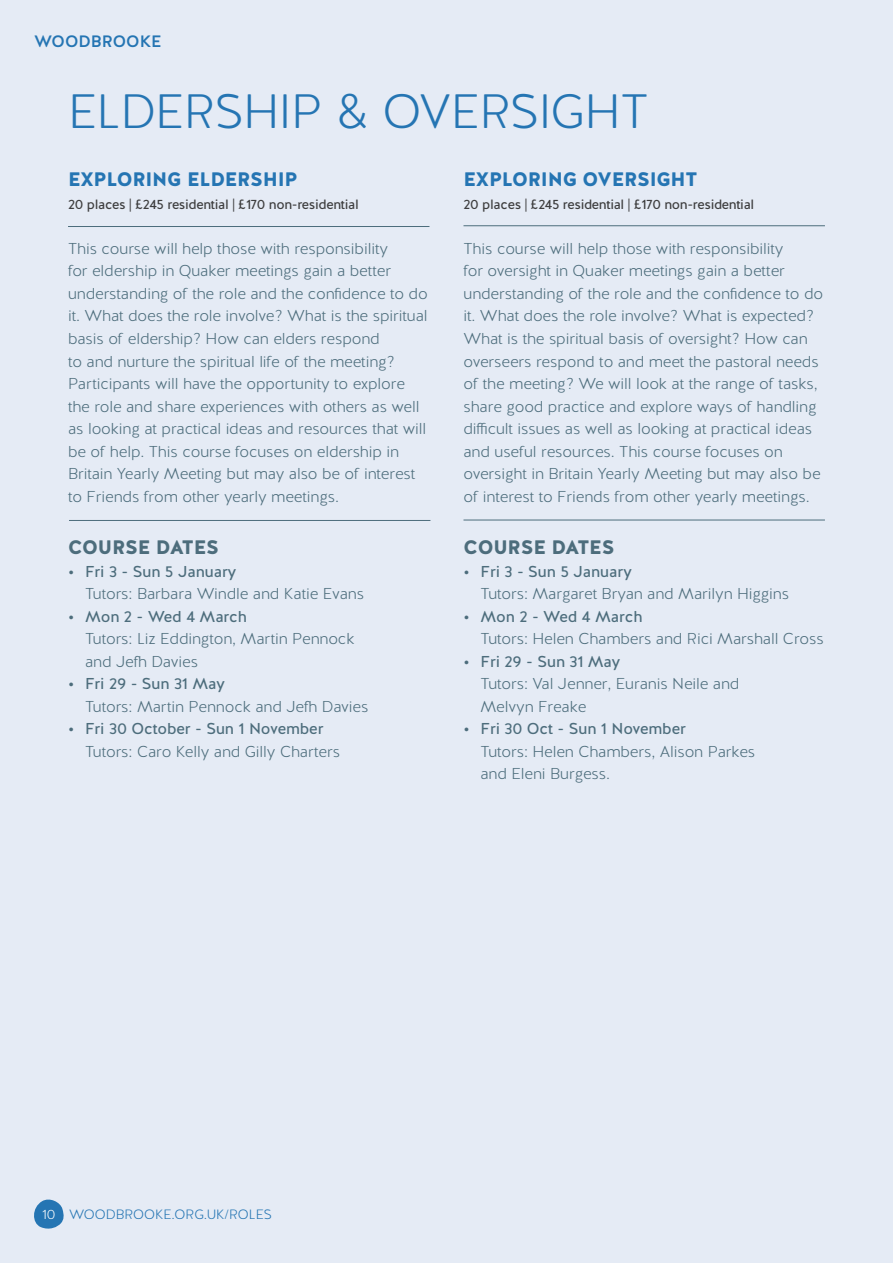
<style>
.page{position:relative;width:893px;height:1263px;background:#e5ebf5}
.page>*{position:absolute;margin:0;border:0;box-sizing:border-box;transform-origin:0 0}
.t1{font:300 48.15px "Halis R";letter-spacing:-.01em;color:#2575b3}
.t2{font:900 19.5px "Halis R";letter-spacing:-.01em;color:#2575b3}
.t3{font:900 19.5px "Halis R";letter-spacing:-.01em;color:#4d6d7c}
.t4{font:500 16.5px "Halis R";color:#2575b3}
.t5{font:300 15.75px/22.5px "Halis R";letter-spacing:-.01em;color:#4d6d7c}
.t6{font:15.75px "Halis R";letter-spacing:-.01em;color:#4d6d7c}
.t7{font:13.5px "Halis R";letter-spacing:-.025em;color:#3e3e3f}
.t8{font:300 13.5px "Halis R";color:#2575b3}
.t9{font:300 13.5px "Halis R";color:#fff}
</style>
<div class="page">
<svg style="left:34px;top:1199px;width:30px;height:30px"></svg>
<hr style="left:68px;top:226px;width:361px;height:1px;background:#4d6d7c">
<hr style="left:463px;top:225px;width:362px;height:1px;background:#4d6d7c">
<hr style="left:69px;top:520px;width:361px;height:1px;background:#4d6d7c">
<hr style="left:463px;top:520px;width:362px;height:1px;background:#4d6d7c">
<p class="t4" style="left:34px;top:31px;width:129px">WOODBROOKE</p>
<h1 class="t1" style="left:68px;top:81px;width:582px">ELDERSHIP &amp; OVERSIGHT</h1>
<p class="t2" style="left:68px;top:167px;width:231px">EXPLORING ELDERSHIP</p>
<p class="t7" style="left:68px;top:196px;width:292px">20 places | £245 residential | £170 non-residential</p>
<p class="t5" style="left:68px;top:238px;width:361px">This course will help those with responsibility<br>for eldership in Quaker meetings gain a better understanding of the role and the confidence to do it. What does the role involve? What is the spiritual basis of eldership? How can elders respond<br>to and nurture the spiritual life of the meeting?<br>Participants will have the opportunity to explore the role and share experiences with others as well as looking at practical ideas and resources that will be of help. This course focuses on eldership in Britain Yearly Meeting but may also be of interest to Friends from other yearly meetings.</p>
<p class="t3" style="left:68px;top:535px;width:152px">COURSE DATES</p>
<p class="t6" style="left:68px;top:561px;width:170px">• Fri 3 - Sun 5 January</p>
<p class="t5" style="left:85px;top:583px;width:281px">Tutors: Barbara Windle and Katie Evans</p>
<p class="t6" style="left:68px;top:606px;width:180px">• Mon 2 - Wed 4 March</p>
<p class="t5" style="left:85px;top:628px;width:271px">Tutors: Liz Eddington, Martin Pennock and Jefh Davies</p>
<p class="t6" style="left:68px;top:673px;width:159px">• Fri 29 - Sun 31 May</p>
<p class="t5" style="left:85px;top:695px;width:285px">Tutors: Martin Pennock and Jefh Davies</p>
<p class="t6" style="left:68px;top:718px;width:257px">• Fri 30 October - Sun 1 November</p>
<p class="t5" style="left:85px;top:740px;width:257px">Tutors: Caro Kelly and Gilly Charters</p>
<p class="t2" style="left:463px;top:167px;width:236px">EXPLORING OVERSIGHT</p>
<p class="t7" style="left:463px;top:196px;width:292px">20 places | £245 residential | £170 non-residential</p>
<p class="t5" style="left:463px;top:238px;width:361px">This course will help those with responsibility<br>for oversight in Quaker meetings gain a better understanding of the role and the confidence to do it. What does the role involve? What is expected?<br>What is the spiritual basis of oversight? How can overseers respond to and meet the pastoral needs of the meeting? We will look at the range of tasks, share good practice and explore ways of handling difficult issues as well as looking at practical ideas and useful resources. This course focuses on oversight in Britain Yearly Meeting but may also be of interest to Friends from other yearly meetings.</p>
<p class="t3" style="left:463px;top:535px;width:152px">COURSE DATES</p>
<p class="t6" style="left:463px;top:561px;width:170px">• Fri 3 - Sun 5 January</p>
<p class="t5" style="left:480px;top:583px;width:310px">Tutors: Margaret Bryan and Marilyn Higgins</p>
<p class="t6" style="left:463px;top:606px;width:180px">• Mon 2 - Wed 4 March</p>
<p class="t5" style="left:480px;top:628px;width:345px">Tutors: Helen Chambers and Rici Marshall Cross</p>
<p class="t6" style="left:463px;top:651px;width:159px">• Fri 29 - Sun 31 May</p>
<p class="t5" style="left:480px;top:673px;width:261px">Tutors: Val Jenner, Euranis Neile and<br>Melvyn Freake</p>
<p class="t6" style="left:463px;top:718px;width:224px">• Fri 30 Oct - Sun 1 November</p>
<p class="t5" style="left:480px;top:740px;width:276px">Tutors: Helen Chambers, Alison Parkes and Eleni Burgess.</p>
<p class="t9" style="left:42px;top:1206px;width:15px">10</p>
<p class="t8" style="left:69px;top:1206px;width:204px">WOODBROOKE.ORG.UK/ROLES</p>
</div>
